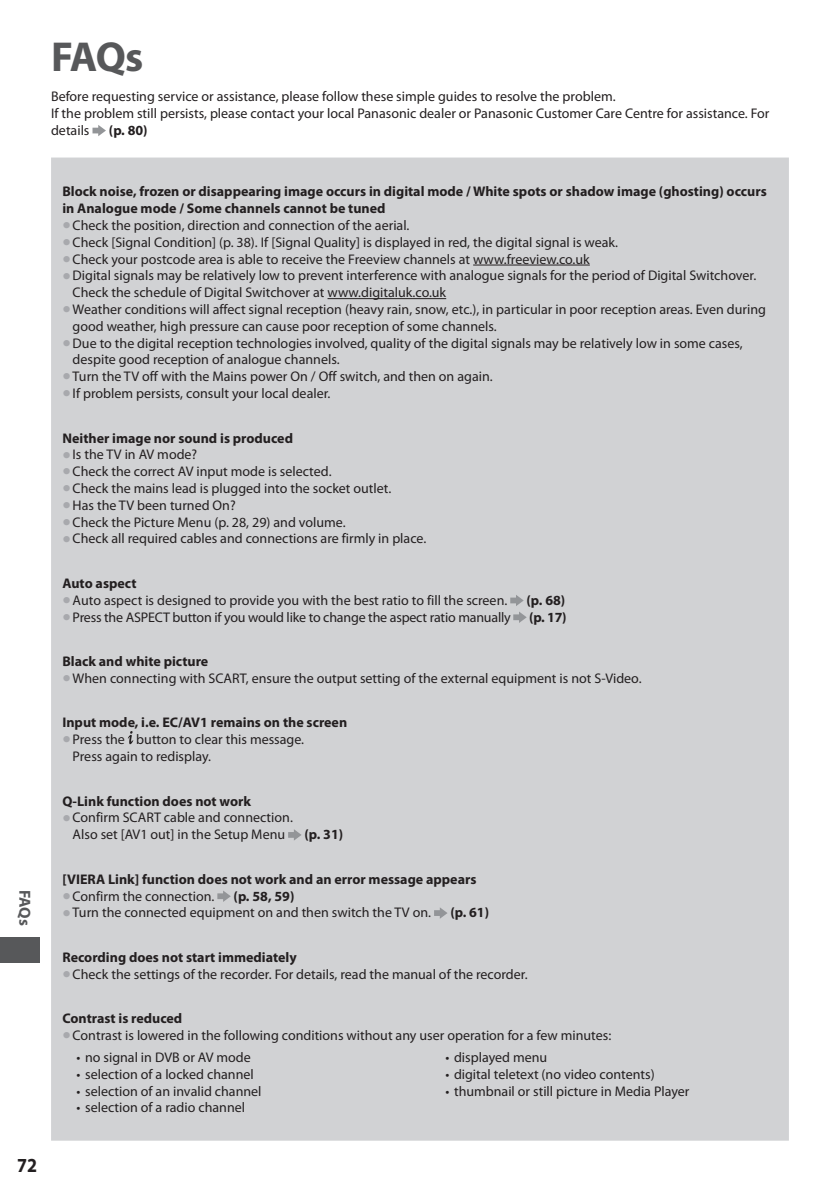
<style>
.page{position:relative;width:840px;height:1191px;background:#fff}
.page>*{position:absolute;margin:0;border:0;box-sizing:border-box;transform-origin:0 0}
.t1{font:700 42px "Myriad Pro";color:#57585a}
.t2{font:700 20px "Myriad Pro";color:#231f20;scale:.9 1}
.t3{font:700 16px "Myriad Pro";color:#57585a}
.t4{font:14px/16.8px "Myriad Pro";color:#231f20}
.t5{font:700 14px/16.8px "Myriad Pro";color:#231f20}
.s1{font-size:30px;color:#a8a9ad}
</style>
<div class="page">
<div style="left:0;top:937px;width:40px;height:25px;background:#57585a"></div>
<svg style="left:92px;top:125px;width:14px;height:11px"></svg>
<div style="left:51px;top:157px;width:737px;height:983px;background:#d1d2d4"></div>
<hr style="left:473px;top:264px;width:116px;height:1px;background:#231f20">
<hr style="left:327px;top:298px;width:119px;height:1px;background:#231f20">
<svg style="left:510px;top:595px;width:16px;height:28px"></svg>
<svg style="left:128px;top:731px;width:5px;height:13px"></svg>
<svg style="left:288px;top:829px;width:13px;height:11px"></svg>
<svg style="left:217px;top:890px;width:14px;height:12px"></svg>
<svg style="left:434px;top:907px;width:13px;height:11px"></svg>
<h1 class="t1" style="left:51px;top:41px;width:94px">FAQs</h1>
<p class="t4" style="left:51px;top:89px;width:719px">Before requesting service or assistance, please follow these simple guides to resolve the problem.<br>If the problem still persists, please contact your local Panasonic dealer or Panasonic Customer Care Centre for assistance. For details</p>
<p class="t5" style="left:109px;top:123px;width:40px">(p. 80)</p>
<p class="t3" style="left:31px;top:890px;width:37px;rotate:90deg">FAQs</p>
<h2 class="t2" style="left:17px;top:1157px;width:24px">72</h2>
<p class="t5" style="left:62px;top:184px;width:705px">Block noise, frozen or disappearing image occurs in digital mode / White spots or shadow image (ghosting) occurs in Analogue mode / Some channels cannot be tuned</p>
<p class="t4" style="left:62px;top:218px;width:348px"><span class="s1">•</span> Check the position, direction and connection of the aerial.</p>
<p class="t4" style="left:62px;top:235px;width:557px"><span class="s1">•</span> Check [Signal Condition] (p. 38). If [Signal Quality] is displayed in red, the digital signal is weak.</p>
<p class="t4" style="left:62px;top:252px;width:528px"><span class="s1">•</span> Check your postcode area is able to receive the Freeview channels at www.freeview.co.uk</p>
<p class="t4" style="left:73px;top:268px;width:684px;text-indent:-10px"><span class="s1">•</span> Digital signals may be relatively low to prevent interference with analogue signals for the period of Digital Switchover.<br>Check the schedule of Digital Switchover at www.digitaluk.co.uk</p>
<p class="t4" style="left:73px;top:302px;width:694px;text-indent:-10px"><span class="s1">•</span> Weather conditions will affect signal reception (heavy rain, snow, etc.), in particular in poor reception areas. Even during good weather, high pressure can cause poor reception of some channels.</p>
<p class="t4" style="left:73px;top:336px;width:671px;text-indent:-10px"><span class="s1">•</span> Due to the digital reception technologies involved, quality of the digital signals may be relatively low in some cases, despite good reception of analogue channels.</p>
<p class="t4" style="left:62px;top:369px;width:431px"><span class="s1">•</span> Turn the TV off with the Mains power On / Off switch, and then on again.</p>
<p class="t4" style="left:62px;top:386px;width:269px"><span class="s1">•</span> If problem persists, consult your local dealer.</p>
<p class="t5" style="left:62px;top:431px;width:232px">Neither image nor sound is produced</p>
<p class="t4" style="left:62px;top:447px;width:136px"><span class="s1">•</span> Is the TV in AV mode?</p>
<p class="t4" style="left:62px;top:464px;width:270px"><span class="s1">•</span> Check the correct AV input mode is selected.</p>
<p class="t4" style="left:62px;top:481px;width:330px"><span class="s1">•</span> Check the mains lead is plugged into the socket outlet.</p>
<p class="t4" style="left:62px;top:498px;width:175px"><span class="s1">•</span> Has the TV been turned On?</p>
<p class="t4" style="left:62px;top:514px;width:284px"><span class="s1">•</span> Check the Picture Menu (p. 28, 29) and volume.</p>
<p class="t4" style="left:62px;top:531px;width:365px"><span class="s1">•</span> Check all required cables and connections are firmly in place.</p>
<p class="t5" style="left:62px;top:576px;width:76px">Auto aspect</p>
<p class="t4" style="left:62px;top:593px;width:446px"><span class="s1">•</span> Auto aspect is designed to provide you with the best ratio to fill the screen.</p>
<p class="t5" style="left:526px;top:593px;width:40px">(p. 68)</p>
<p class="t4" style="left:62px;top:609px;width:449px"><span class="s1">•</span> Press the ASPECT button if you would like to change the aspect ratio manually</p>
<p class="t5" style="left:529px;top:609px;width:39px">(p. 17)</p>
<p class="t5" style="left:62px;top:654px;width:147px">Black and white picture</p>
<p class="t4" style="left:62px;top:671px;width:580px"><span class="s1">•</span> When connecting with SCART, ensure the output setting of the external equipment is not S-Video.</p>
<p class="t5" style="left:62px;top:715px;width:286px">Input mode, i.e. EC/AV1 remains on the screen</p>
<p class="t4" style="left:73px;top:732px;width:233px;text-indent:-10px"><span class="s1">•</span> Press the button to clear this message.<br>Press again to redisplay.</p>
<p class="t5" style="left:62px;top:793px;width:190px">Q-Link function does not work</p>
<p class="t4" style="left:62px;top:810px;width:232px;text-align:center"><span class="s1">•</span> Confirm SCART cable and connection.<br>Also set [AV1 out] in the Setup Menu</p>
<p class="t5" style="left:304px;top:827px;width:40px">(p. 31)</p>
<p class="t5" style="left:62px;top:871px;width:415px">[VIERA Link] function does not work and an error message appears</p>
<p class="t4" style="left:62px;top:888px;width:153px"><span class="s1">•</span> Confirm the connection.</p>
<p class="t5" style="left:233px;top:888px;width:62px">(p. 58, 59)</p>
<p class="t4" style="left:62px;top:905px;width:370px"><span class="s1">•</span> Turn the connected equipment on and then switch the TV on.</p>
<p class="t5" style="left:450px;top:905px;width:40px">(p. 61)</p>
<p class="t5" style="left:62px;top:950px;width:236px">Recording does not start immediately</p>
<p class="t4" style="left:62px;top:966px;width:466px"><span class="s1">•</span> Check the settings of the recorder. For details, read the manual of the recorder.</p>
<p class="t5" style="left:62px;top:1011px;width:121px">Contrast is reduced</p>
<p class="t4" style="left:62px;top:1028px;width:550px"><span class="s1">•</span> Contrast is lowered in the following conditions without any user operation for a few minutes:</p>
<p class="t4" style="left:77px;top:1049px;width:176px">• no signal in DVB or AV mode</p>
<p class="t4" style="left:77px;top:1066px;width:178px">• selection of a locked channel</p>
<p class="t4" style="left:77px;top:1083px;width:186px">• selection of an invalid channel</p>
<p class="t4" style="left:77px;top:1100px;width:170px">• selection of a radio channel</p>
<p class="t4" style="left:445px;top:1049px;width:103px">• displayed menu</p>
<p class="t4" style="left:445px;top:1066px;width:210px">• digital teletext (no video contents)</p>
<p class="t4" style="left:445px;top:1083px;width:245px">• thumbnail or still picture in Media Player</p>
</div>
